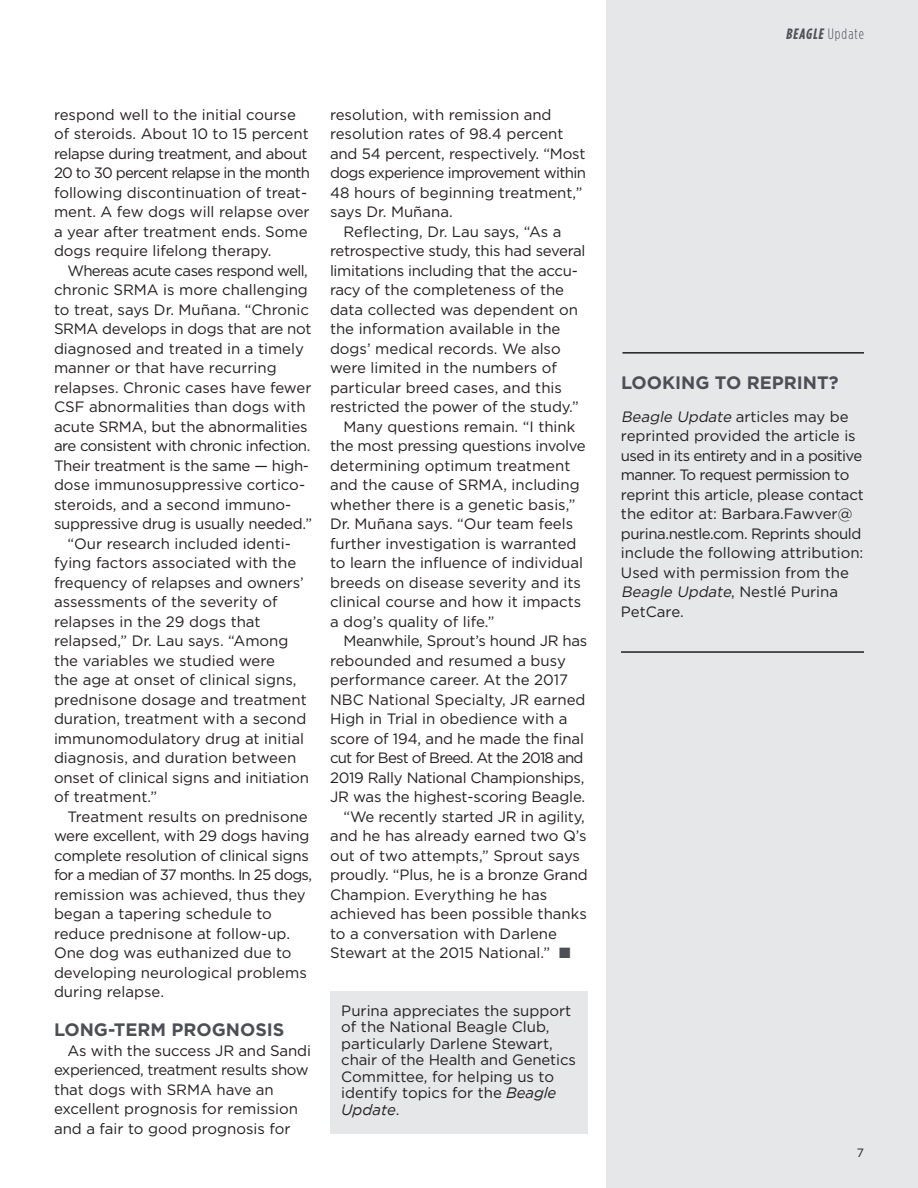
<style>
.page{position:relative;width:918px;height:1188px;background:#fff}
.page>*{position:absolute;margin:0;border:0;box-sizing:border-box;transform-origin:0 0}
.t1{font:700 18px "Gotham";color:#4c4f54}
.t2{font:15px/19.5px "Gotham";color:#231f20}
.t3{font:15px "Gotham";letter-spacing:-.02em;color:#231f20}
.t4{font:15px "Gotham";letter-spacing:-.04em;color:#231f20}
.t5{font:15px "Gotham";letter-spacing:-.05em;color:#231f20}
.t6{font:15px "Gotham";letter-spacing:-.03em;color:#231f20}
.t7{font:italic 700 15px "Gotham Condensed";color:#4c4f54}
.t8{font:12px "Gotham";color:#231f20}
.s1{color:#4c4f54}
.s2{font-style:italic}
.s3{font-weight:300;font-style:normal}
</style>
<div class="page">
<div style="left:606px;top:0;width:312px;height:1188px;background:#e6e7e9"></div>
<div style="left:330px;top:991px;width:258px;height:143px;background:#e6e7e9"></div>
<hr style="left:621px;top:651px;width:243px;height:2px;background:#231f20">
<hr style="left:622px;top:352px;width:242px;height:2px;background:#231f20">
<p class="t2" style="left:54px;top:105px;width:258px">respond well to the initial course of steroids. About 10 to 15 percent relapse during treatment, and about 20 to 30 percent relapse in the month following discontinuation of treat&shy;ment. A few dogs will relapse over a year after treatment ends. Some dogs require lifelong therapy.</p>
<p class="t4" style="left:68px;top:261px;width:242px">Whereas acute cases respond well,</p>
<p class="t2" style="left:54px;top:280px;width:255px">chronic SRMA is more challenging</p>
<p class="t2" style="left:54px;top:300px;width:257px">to treat, says Dr. Muñana. “Chronic</p>
<p class="t3" style="left:54px;top:320px;width:259px">SRMA develops in dogs that are not</p>
<p class="t2" style="left:54px;top:339px;width:251px">diagnosed and treated in a timely</p>
<p class="t2" style="left:54px;top:358px;width:224px">manner or that have recurring</p>
<p class="t2" style="left:54px;top:378px;width:259px">relapses. Chronic cases have fewer</p>
<p class="t2" style="left:54px;top:397px;width:253px">CSF abnormalities than dogs with</p>
<p class="t2" style="left:54px;top:417px;width:255px">acute SRMA, but the abnormalities</p>
<p class="t6" style="left:54px;top:437px;width:258px">are consistent with chronic infection.</p>
<p class="t3" style="left:54px;top:456px;width:257px">Their treatment is the same — high-</p>
<p class="t2" style="left:54px;top:475px;width:253px">dose immunosuppressive cortico-</p>
<p class="t2" style="left:54px;top:495px;width:239px">steroids, and a second immuno-</p>
<p class="t3" style="left:54px;top:515px;width:260px">suppressive drug is usually needed.”</p>
<p class="t2" style="left:68px;top:534px;width:225px">“Our research included identi-</p>
<p class="t2" style="left:54px;top:553px;width:244px">fying factors associated with the</p>
<p class="t2" style="left:54px;top:573px;width:251px">frequency of relapses and owners’</p>
<p class="t2" style="left:54px;top:592px;width:225px">assessments of the severity of</p>
<p class="t2" style="left:54px;top:612px;width:208px">relapses in the 29 dogs that</p>
<p class="t2" style="left:54px;top:631px;width:236px">relapsed,” Dr. Lau says. “Among</p>
<p class="t2" style="left:54px;top:651px;width:223px">the variables we studied were</p>
<p class="t2" style="left:54px;top:670px;width:244px">the age at onset of clinical signs,</p>
<p class="t2" style="left:54px;top:690px;width:254px">prednisone dosage and treatment</p>
<p class="t2" style="left:54px;top:709px;width:254px">duration, treatment with a second</p>
<p class="t2" style="left:54px;top:729px;width:251px">immunomodulatory drug at initial</p>
<p class="t2" style="left:54px;top:748px;width:244px">diagnosis, and duration between</p>
<p class="t2" style="left:54px;top:768px;width:256px">onset of clinical signs and initiation</p>
<p class="t2" style="left:54px;top:787px;width:105px">of treatment.”</p>
<p class="t2" style="left:68px;top:807px;width:242px">Treatment results on prednisone</p>
<p class="t3" style="left:54px;top:827px;width:257px">were excellent, with 29 dogs having</p>
<p class="t3" style="left:54px;top:846px;width:257px">complete resolution of clinical signs</p>
<p class="t5" style="left:54px;top:866px;width:260px">for a median of 37 months. In 25 dogs,</p>
<p class="t2" style="left:54px;top:885px;width:253px">remission was achieved, thus they</p>
<p class="t2" style="left:54px;top:904px;width:219px">began a tapering schedule to</p>
<p class="t2" style="left:54px;top:924px;width:238px">reduce prednisone at follow-up.</p>
<p class="t2" style="left:54px;top:943px;width:239px">One dog was euthanized due to</p>
<p class="t2" style="left:54px;top:963px;width:254px">developing neurological problems</p>
<p class="t2" style="left:54px;top:982px;width:112px">during relapse.</p>
<p class="t1" style="left:54px;top:1019px;width:232px">LONG-TERM PROGNOSIS</p>
<p class="t2" style="left:54px;top:1041px;width:259px;text-indent:14px">As with the success JR and Sandi experienced, treatment results show that dogs with SRMA have an excellent prognosis for remission and a fair to good prognosis for</p>
<p class="t2" style="left:330px;top:105px;width:223px">resolution, with remission and</p>
<p class="t2" style="left:330px;top:124px;width:235px">resolution rates of 98.4 percent</p>
<p class="t2" style="left:330px;top:144px;width:257px">and 54 percent, respectively. “Most</p>
<p class="t4" style="left:330px;top:164px;width:258px">dogs experience improvement within</p>
<p class="t2" style="left:330px;top:183px;width:254px">48 hours of beginning treatment,”</p>
<p class="t2" style="left:330px;top:202px;width:124px">says Dr. Muñana.</p>
<p class="t2" style="left:344px;top:222px;width:220px">Reflecting, Dr. Lau says, “As a</p>
<p class="t3" style="left:330px;top:242px;width:257px">retrospective study, this had several</p>
<p class="t3" style="left:330px;top:261px;width:249px">limitations including that the accu-</p>
<p class="t2" style="left:330px;top:280px;width:236px">racy of the completeness of the</p>
<p class="t2" style="left:330px;top:300px;width:250px">data collected was dependent on</p>
<p class="t2" style="left:330px;top:319px;width:232px">the information available in the</p>
<p class="t2" style="left:330px;top:339px;width:232px">dogs’ medical records. We also</p>
<p class="t2" style="left:330px;top:358px;width:229px">were limited in the numbers of</p>
<p class="t2" style="left:330px;top:378px;width:234px">particular breed cases, and this</p>
<p class="t2" style="left:330px;top:397px;width:250px">restricted the power of the study.”</p>
<p class="t2" style="left:344px;top:417px;width:233px">Many questions remain. “I think</p>
<p class="t3" style="left:330px;top:437px;width:257px">the most pressing questions involve</p>
<p class="t2" style="left:330px;top:456px;width:242px">determining optimum treatment</p>
<p class="t2" style="left:330px;top:475px;width:251px">and the cause of SRMA, including</p>
<p class="t2" style="left:330px;top:495px;width:247px">whether there is a genetic basis,”</p>
<p class="t2" style="left:330px;top:514px;width:245px">Dr. Muñana says. “Our team feels</p>
<p class="t2" style="left:330px;top:534px;width:248px">further investigation is warranted</p>
<p class="t2" style="left:330px;top:553px;width:255px">to learn the influence of individual</p>
<p class="t2" style="left:330px;top:573px;width:253px">breeds on disease severity and its</p>
<p class="t2" style="left:330px;top:592px;width:253px">clinical course and how it impacts</p>
<p class="t2" style="left:330px;top:612px;width:166px">a dog’s quality of life.”</p>
<p class="t3" style="left:344px;top:632px;width:245px">Meanwhile, Sprout’s hound JR has</p>
<p class="t2" style="left:330px;top:651px;width:237px">rebounded and resumed a busy</p>
<p class="t2" style="left:330px;top:670px;width:240px">performance career. At the 2017</p>
<p class="t2" style="left:330px;top:690px;width:257px">NBC National Specialty, JR earned</p>
<p class="t2" style="left:330px;top:709px;width:239px">High in Trial in obedience with a</p>
<p class="t2" style="left:330px;top:729px;width:255px">score of 194, and he made the final</p>
<p class="t5" style="left:330px;top:749px;width:255px">cut for Best of Breed. At the 2018 and</p>
<p class="t3" style="left:330px;top:768px;width:256px">2019 Rally National Championships,</p>
<p class="t2" style="left:330px;top:787px;width:257px">JR was the highest-scoring Beagle.</p>
<p class="t2" style="left:344px;top:807px;width:243px">“We recently started JR in agility,</p>
<p class="t2" style="left:330px;top:826px;width:258px">and he has already earned two Q’s</p>
<p class="t2" style="left:330px;top:846px;width:252px">out of two attempts,” Sprout says</p>
<p class="t2" style="left:330px;top:865px;width:259px">proudly. “Plus, he is a bronze Grand</p>
<p class="t2" style="left:330px;top:885px;width:219px">Champion. Everything he has</p>
<p class="t2" style="left:330px;top:904px;width:258px">achieved has been possible thanks</p>
<p class="t2" style="left:330px;top:924px;width:229px">to a conversation with Darlene</p>
<p class="t2" style="left:330px;top:943px;width:242px">Stewart at the 2015 National.” <span class="s1">■</span></p>
<p class="t2" style="left:341px;top:1002px;width:236px;line-height:16.5px">Purina appreciates the support of the National Beagle Club, particularly Darlene Stewart, chair of the Health and Genetics<br>Committee, for helping us to identify topics for the <span class="s2">Beagle<br>Update</span>.</p>
<p class="t7" style="left:786px;top:25px;width:80px">BEAGLE <span class="s3">Update</span></p>
<p class="t1" style="left:621px;top:371px;width:219px">LOOKING TO REPRINT?</p>
<p class="t2" style="left:621px;top:406px;width:244px"><span class="s2">Beagle Update</span> articles may be reprinted provided the article is used in its entirety and in a positive manner. To request permission to reprint this article, please contact the editor at: Barbara.Fawver@ purina.nestle.com. Reprints should include the following attribution:<br>Used with permission from the<br><span class="s2">Beagle Update</span>, N est l é P u r i n a<br>PetCare.</p>
<p class="t8" style="left:857px;top:1145px;width:9px">7</p>
</div>
